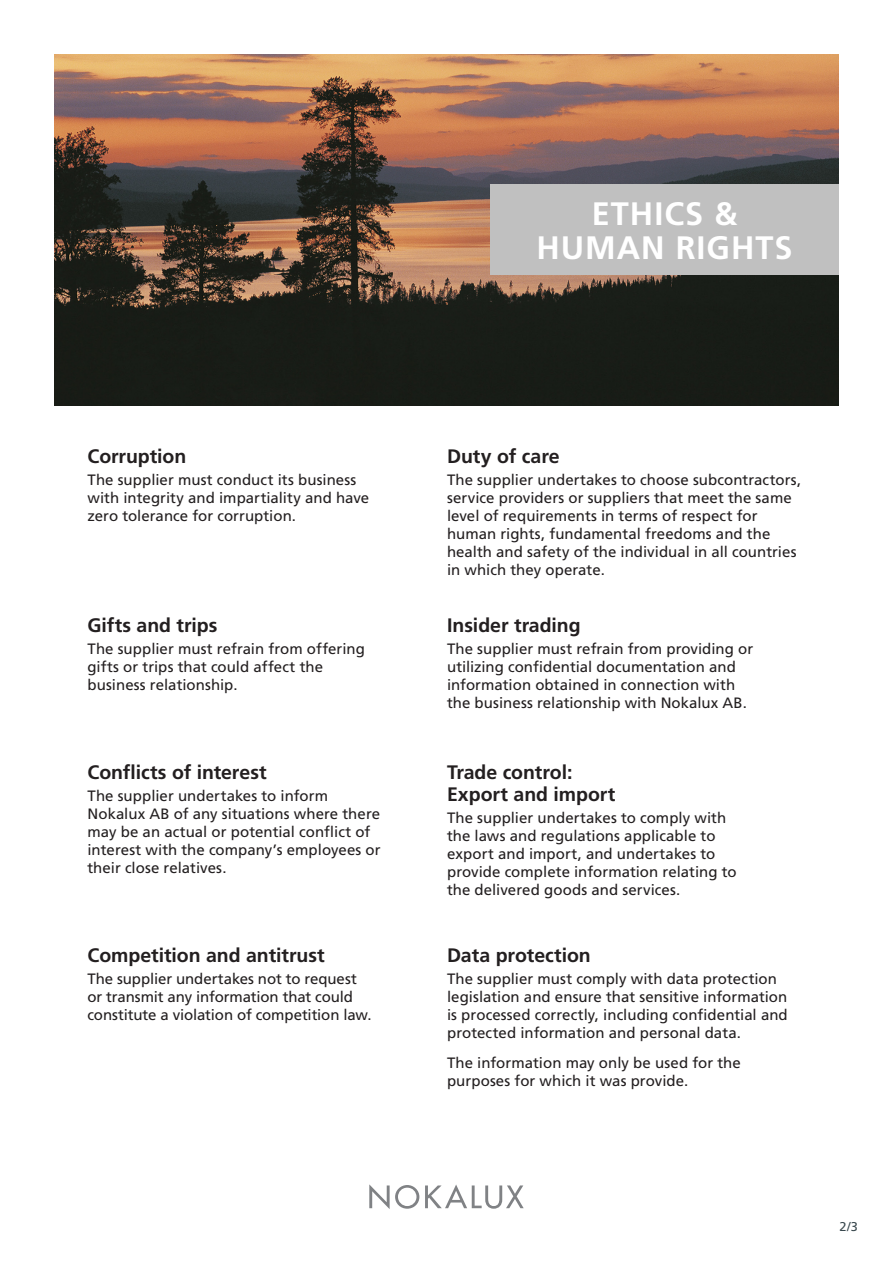
<style>
.page{position:relative;width:893px;height:1263px;background:#fff}
.page>*{position:absolute;margin:0;border:0;box-sizing:border-box;transform-origin:0 0}
.Rubrik{font:700 32.4px/34.5px "Frutiger LT Std";letter-spacing:.03em;color:#fff;text-align:center}
.Mellanrubrik{font:700 19.5px/22.5px "Frutiger LT Std";letter-spacing:-.005em;color:#231f20}
.Brödtext{font:15px/18px "Frutiger LT Std";color:#231f20}
.Mellanrubrik-2{font:12.75px "Frutiger LT Std";color:#39484e}
</style>
<div class="page">
<svg style="left:369px;top:1184px;width:50px;height:25px"></svg>
<svg style="left:425px;top:1184px;width:99px;height:25px"></svg>
<img style="left:54px;top:54px;width:785px;height:351px">
<div style="left:490px;top:184px;width:349px;height:91px;background:#c0c0c0"></div>
<p class="Rubrik" style="left:537px;top:196px;width:257px">ETHICS &amp;<br>HUMAN RIGHTS</p>
<p class="Mellanrubrik" style="left:87px;top:445px;width:100px">Corruption</p>
<p class="Brödtext" style="left:87px;top:471px;width:283px">The supplier must conduct its business with integrity and impartiality and have zero tolerance for corruption.</p>
<p class="Mellanrubrik" style="left:87px;top:614px;width:131px">Gifts and trips</p>
<p class="Brödtext" style="left:87px;top:640px;width:279px">The supplier must refrain from offering gifts or trips that could affect the business relationship.</p>
<p class="Mellanrubrik" style="left:447px;top:445px;width:114px">Duty of care</p>
<p class="Brödtext" style="left:447px;top:471px;width:356px">The supplier undertakes to choose subcontractors, service providers or suppliers that meet the same level of requirements in terms of respect for human rights, fundamental freedoms and the health and safety of the individual in all countries in which they operate.</p>
<p class="Mellanrubrik" style="left:447px;top:614px;width:135px">Insider trading</p>
<p class="Brödtext" style="left:447px;top:640px;width:308px">The supplier must refrain from providing or utilizing confidential documentation and information obtained in connection with the business relationship with Nokalux AB.</p>
<p class="Mellanrubrik" style="left:87px;top:761px;width:181px">Conflicts of interest</p>
<p class="Brödtext" style="left:87px;top:787px;width:295px">The supplier undertakes to inform Nokalux AB of any situations where there may be an actual or potential conflict of interest with the company’s employees or their close relatives.</p>
<p class="Mellanrubrik" style="left:447px;top:761px;width:170px">Trade control:<br>Export and import</p>
<p class="Brödtext" style="left:447px;top:809px;width:291px">The supplier undertakes to comply with the laws and regulations applicable to export and import, and undertakes to provide complete information relating to the delivered goods and services.</p>
<p class="Mellanrubrik" style="left:87px;top:944px;width:239px">Competition and antitrust</p>
<p class="Brödtext" style="left:87px;top:970px;width:286px">The supplier undertakes not to request or transmit any information that could constitute a violation of competition law.</p>
<p class="Mellanrubrik" style="left:447px;top:944px;width:145px">Data protection</p>
<p class="Brödtext" style="left:447px;top:970px;width:342px">The supplier must comply with data protection legislation and ensure that sensitive information is processed correctly, including confidential and protected information and personal data.</p>
<p class="Brödtext" style="left:447px;top:1054px;width:295px">The information may only be used for the purposes for which it was provide.</p>
<p class="Mellanrubrik-2" style="left:840px;top:1219px;width:20px">2/3</p>
</div>
